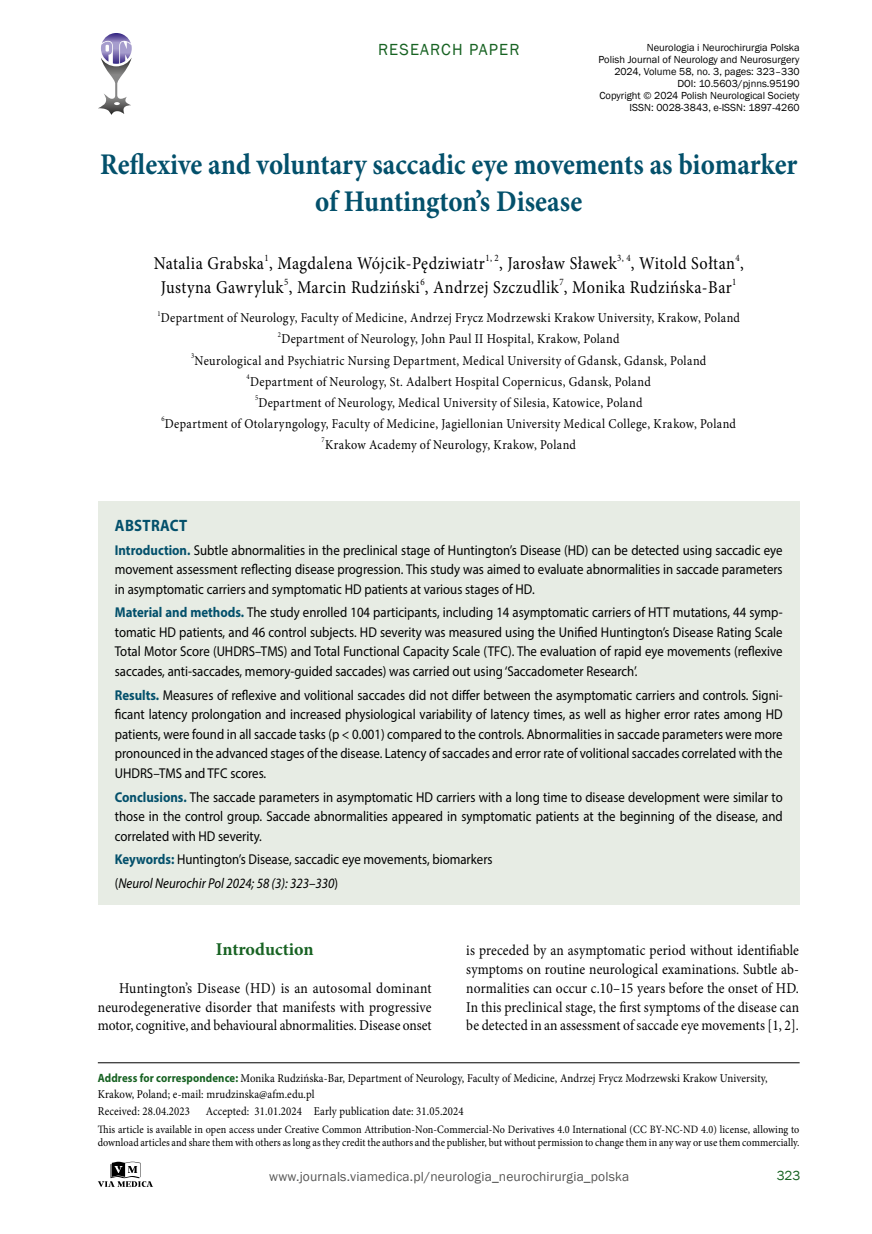
<style>
.page{position:relative;width:872px;height:1234px;background:#fff}
.page>*{position:absolute;margin:0;border:0;box-sizing:border-box;transform-origin:0 0}
.t1{font:700 30px/36.6px "Minion Pro";color:#03506b;text-align:center;scale:.9 1}
.t2{font:18px "Minion Pro";letter-spacing:.03em;color:#000;scale:.9 1}
.t3{font:700 18px "Minion Pro";letter-spacing:-.005em;color:#176222}
.t4{font:16.5px "Franklin Gothic";letter-spacing:.07em;color:#176222}
.t5{font:700 16.5px "Myriad Pro";letter-spacing:.02em;color:#03506b;scale:.9 1}
.t6{font:15px/18.8px "Minion Pro";letter-spacing:.005em;color:#000;text-align:justify;scale:.9 1}
.t7{font:14.25px/19.5px "Myriad Pro";color:#000;text-align:justify;scale:.9 1}
.t8{font:13.5px/21px "Minion Pro";letter-spacing:.025em;color:#000;text-align:center;scale:.9 1}
.t9{font:13.5px "Franklin Gothic";letter-spacing:.01em;color:#575756}
.t10{font:13.5px "Franklin Gothic";color:#176222}
.t11{font:12px/16.5px "Minion Pro";letter-spacing:.01em;color:#000;scale:.9 1}
.t12{font:11.25px/13.8px "Minion Pro";letter-spacing:.005em;color:#000;scale:.9 1}
.t13{font:10.5px/12px "Franklin Gothic";color:#000;text-align:right}
.t14{font:9.9px "Minion Pro";color:#000;scale:.9 1}
.s1{font-weight:700;color:#03506b}
.s2{font-style:italic}
.s3{font-family:"Myriad Pro";font-weight:700;color:#176222}
</style>
<div class="page">
<svg style="left:98px;top:1161px;width:55px;height:25px"></svg>
<svg style="left:98px;top:33px;width:34px;height:82px"></svg>
<div style="left:98px;top:501px;width:701px;height:403px;background:#e7ece4"></div>
<hr style="left:98px;top:1062px;width:701px;height:1px;background:#000">
<p class="t4" style="left:378px;top:39px;width:143px">RESEARCH PAPER</p>
<p class="t13" style="left:598px;top:42px;width:203px">Neurologia i Neurochirurgia Polska<br>Polish Journal of Neurology and Neurosurgery 2024, Volume 58, no. 3, pages: 323–330<br>DOI: 10.5603/pjnns.95190<br>Copyright © 2024 Polish Neurological Society ISSN: 0028-3843, e-ISSN: 1897-4260</p>
<h1 class="t1" style="left:100px;top:146px;width:776px">Reflexive and voluntary saccadic eye movements as biomarker of Huntington’s Disease</h1>
<p class="t2" style="left:154px;top:251px;width:369px">Natalia Grabska , Magdalena Wójcik-Pędziwiatr</p>
<p class="t14" style="left:264px;top:251px;width:6px">1</p>
<p class="t14" style="left:485px;top:251px;width:16px">1, 2</p>
<p class="t2" style="left:499px;top:251px;width:132px">, Jarosław Sławek</p>
<p class="t14" style="left:617px;top:251px;width:16px">3, 4</p>
<p class="t2" style="left:631px;top:251px;width:127px">, Witold Sołtan ,</p>
<p class="t14" style="left:735px;top:251px;width:6px">4</p>
<p class="t14" style="left:284px;top:275px;width:6px">5</p>
<p class="t14" style="left:420px;top:275px;width:6px">6</p>
<p class="t14" style="left:559px;top:275px;width:6px">7</p>
<p class="t14" style="left:732px;top:275px;width:6px">1</p>
<p class="t8" style="left:157px;top:307px;width:648px"><sup>1</sup>Department of Neurology, Faculty of Medicine, Andrzej Frycz Modrzewski Krakow University, Krakow, Poland <sup>2</sup>Department of Neurology, John Paul II Hospital, Krakow, Poland<br><sup>3</sup>Neurological and Psychiatric Nursing Department, Medical University of Gdansk, Gdansk, Poland <sup>4</sup>Department of Neurology, St. Adalbert Hospital Copernicus, Gdansk, Poland<br><sup>5</sup>Department of Neurology, Medical University of Silesia, Katowice, Poland<br><sup>6</sup>Department of Otolaryngology, Faculty of Medicine, Jagiellonian University Medical College, Krakow, Poland <sup>7</sup>Krakow Academy of Neurology, Krakow, Poland</p>
<p class="t2" style="left:161px;top:275px;width:636px">Justyna Gawryluk , Marcin Rudziński , Andrzej Szczudlik , Monika Rudzińska-Bar</p>
<p class="t5" style="left:115px;top:514px;width:82px">ABSTRACT</p>
<p class="t7" style="left:115px;top:539px;width:743px"><span class="s1">Introduction.</span> Subtle abnormalities in the preclinical stage of Huntington’s Disease (HD) can be detected using saccadic eye movement assessment reflecting disease progression. This study was aimed to evaluate abnormalities in saccade parameters in asymptomatic carriers and symptomatic HD patients at various stages of HD.</p>
<p class="t7" style="left:115px;top:602px;width:743px"><span class="s1">Material and methods.</span> The study enrolled 104 participants, including 14 asymptomatic carriers of HTT mutations, 44 symp&shy;tomatic HD patients, and 46 control subjects. HD severity was measured using the Unified Huntington’s Disease Rating Scale Total Motor Score (UHDRS–TMS) and Total Functional Capacity Scale (TFC). The evaluation of rapid eye movements (reflexive saccades, anti-saccades, memory-guided saccades) was carried out using ‘Saccadometer Research’.</p>
<p class="t7" style="left:115px;top:684px;width:743px"><span class="s1">Results.</span> Measures of reflexive and volitional saccades did not differ between the asymptomatic carriers and controls. Signi&shy;ficant latency prolongation and increased physiological variability of latency times, as well as higher error rates among HD patients, were found in all saccade tasks (p &lt; 0.001) compared to the controls. Abnormalities in saccade parameters were more pronounced in the advanced stages of the disease. Latency of saccades and error rate of volitional saccades correlated with the UHDRS–TMS and TFC scores.</p>
<p class="t7" style="left:115px;top:786px;width:743px"><span class="s1">Conclusions.</span> The saccade parameters in asymptomatic HD carriers with a long time to disease development were similar to those in the control group. Saccade abnormalities appeared in symptomatic patients at the beginning of the disease, and correlated with HD severity.</p>
<p class="t7" style="left:115px;top:847px;width:421px;line-height:23.7px"><span class="s1">Keywords:</span> Huntington’s Disease, saccadic eye movements, biomarkers (<span class="s2">Neurol Neurochir Pol 2024; 58 (3): 323–330</span>)</p>
<p class="t3" style="left:216px;top:936px;width:99px">Introduction</p>
<p class="t6" style="left:98px;top:978px;width:372px;text-indent:21px">Huntington’s Disease (HD) is an autosomal dominant neurodegenerative disorder that manifests with progressive motor, cognitive, and behavioural abnormalities. Disease onset</p>
<p class="t6" style="left:466px;top:940px;width:371px">is preceded by an asymptomatic period without identifiable symptoms on routine neurological examinations. Subtle ab&shy;normalities can occur c.10–15 years before the onset of HD.<br>In this preclinical stage, the first symptoms of the disease can be detected in an assessment of saccade eye movements [1, 2].</p>
<p class="t11" style="left:98px;top:1069px;width:745px"><span class="s3">Address for correspondence:</span> Monika Rudzińska-Bar, Department of Neurology, Faculty of Medicine, Andrzej Frycz Modrzewski Krakow University,<br>Krakow, Poland; e-mail: mrudzinska@afm.edu.pl<br>Received: 28.04.2023</p>
<p class="t11" style="left:206px;top:1102px;width:288px">Accepted: 31.01.2024 Early publication date: 31.05.2024</p>
<p class="t12" style="left:98px;top:1121px;width:781px">This article is available in open access under Creative Common Attribution-Non-Commercial-No Derivatives 4.0 International (CC BY-NC-ND 4.0) license, allowing to download articles and share them with others as long as they credit the authors and the publisher, but without permission to change them in any way or use them commercially.</p>
<p class="t9" style="left:269px;top:1167px;width:361px">www.journals.viamedica.pl/neurologia_neurochirurgia_polska</p>
<p class="t10" style="left:776px;top:1166px;width:25px">323</p>
</div>
